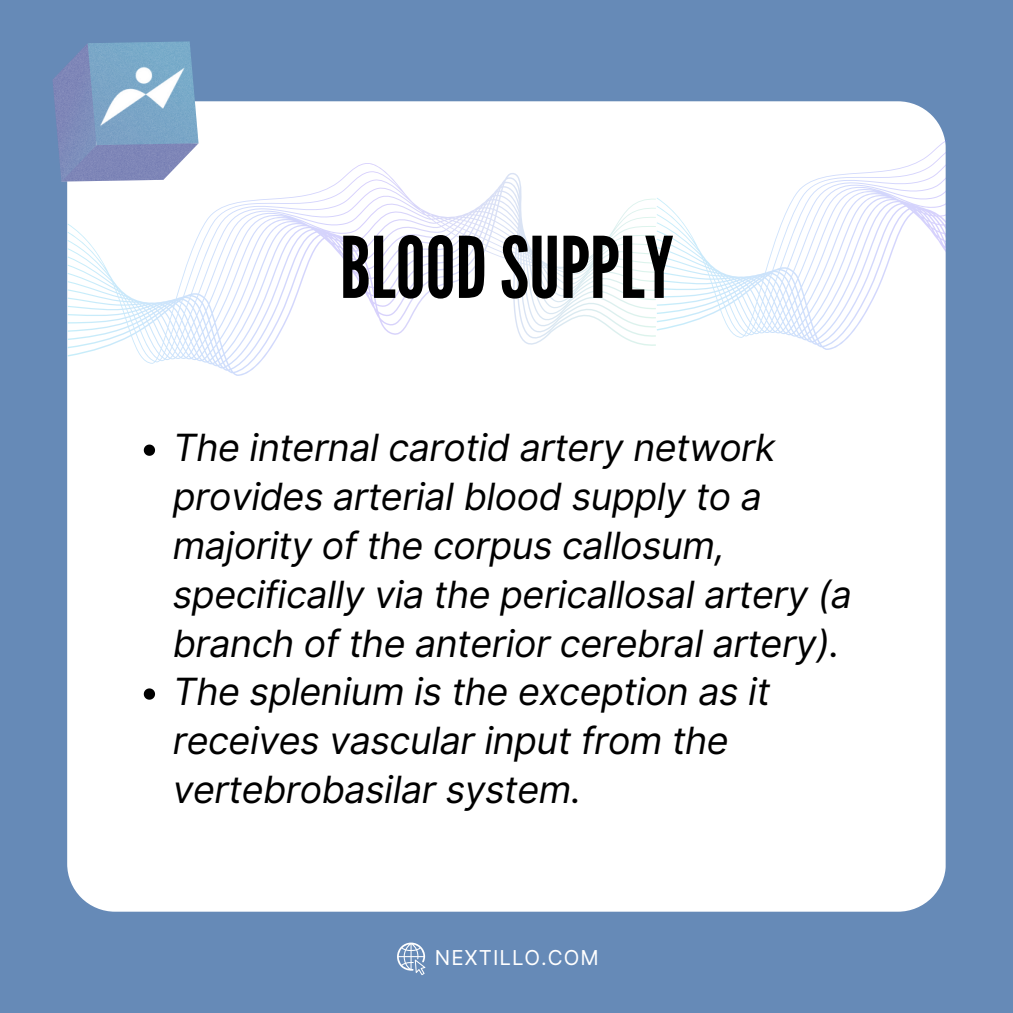
<style>
.page{position:relative;width:1013px;height:1013px;background:#fff}
.page>*{position:absolute;margin:0;border:0;box-sizing:border-box;transform-origin:0 0}
.t1{font:84.62px "League Gothic";color:#000}
.t2{font:italic 37.5px/48.8px "Inter";letter-spacing:-.01em;color:#000}
.t3{font:20.5px "Inter";letter-spacing:.05em;color:#fff}
</style>
<div class="page">
<div style="left:0;top:0;width:1012px;height:1012px;background:#668ab7"></div>
<div style="left:67px;top:101px;width:878px;height:810px;background:#fff"></div>
<svg style="left:656px;top:137px;width:289px;height:213px;background:#f9fbfe"></svg>
<svg style="left:67px;top:163px;width:589px;height:213px;background:#f9fbfe"></svg>
<svg style="left:53px;top:41px;width:145px;height:140px;background:#8397c0"></svg>
<img style="left:64px;top:49px;width:155px;height:80px">
<svg style="left:144px;top:444px;width:11px;height:12px"></svg>
<svg style="left:144px;top:688px;width:11px;height:11px"></svg>
<svg style="left:397px;top:942px;width:28px;height:33px"></svg>
<div style="left:938px;top:0;width:74px;height:148px;background:#668ab7"></div>
<p class="t1" style="left:340px;top:219px;width:335px">BLOODSUPPLY</p>
<p class="t2" style="left:173px;top:423px;width:680px">The internal carotid artery network provides arterial blood supply to a majority of the corpus callosum, specifically via the pericallosal artery (a branch of the anterior cerebral artery).</p>
<p class="t2" style="left:173px;top:667px;width:599px">The splenium is the exception as it receives vascular input from the vertebrobasilar system.</p>
<h1 class="t3" style="left:435px;top:945px;width:166px">NEXTILLO.COM</h1>
</div>
